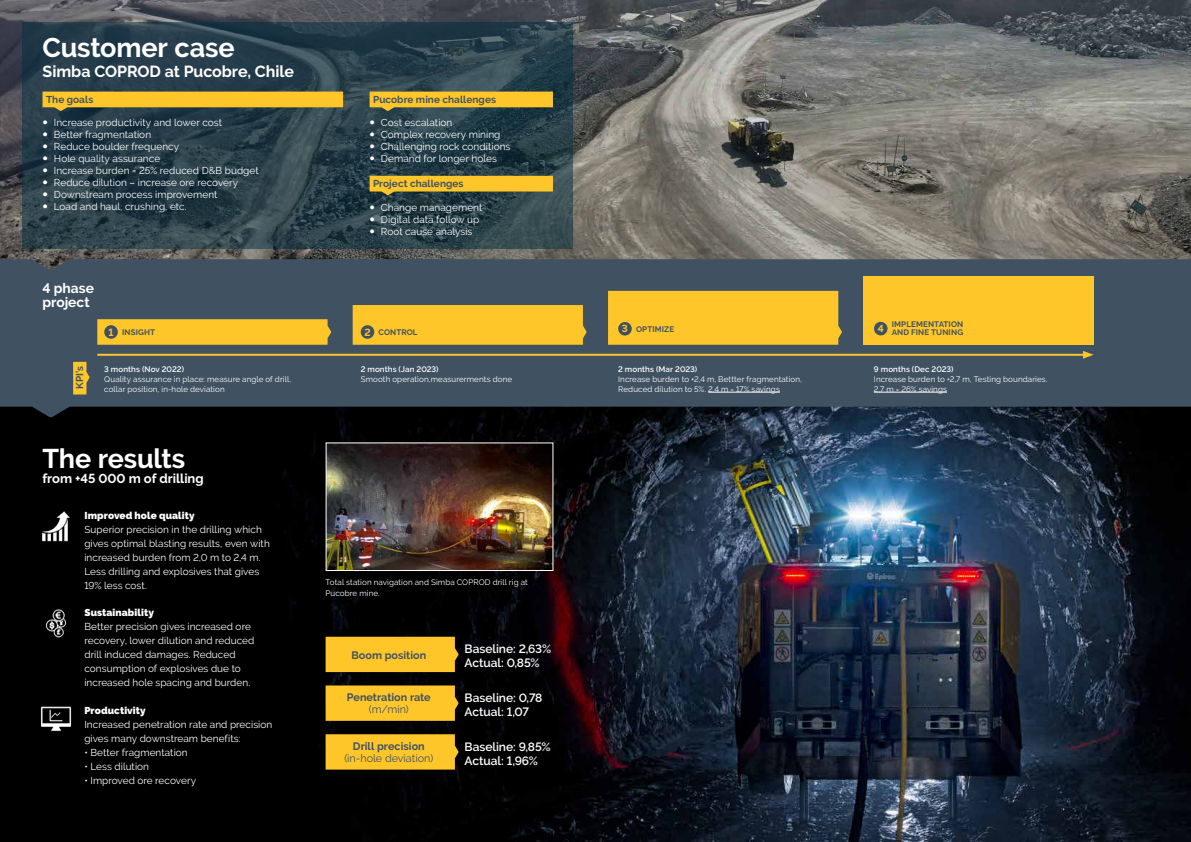
<style>
.page{position:relative;width:1191px;height:842px;background:#fff}
.page>*{position:absolute;margin:0;border:0;box-sizing:border-box;transform-origin:0 0}
.t1{font:700 27px "Raleway";letter-spacing:-.005em;color:#fefefe}
.t2{font:700 27px "Raleway";letter-spacing:-.01em;color:#fff}
.t3{font:700 16px "Raleway";letter-spacing:-.005em;color:#fefefe}
.t4{font:700 13.8px/14px "Raleway";color:#fff}
.t5{font:700 13px "Raleway";letter-spacing:-.005em;color:#fff}
.t6{font:600 12px/14px "Raleway";color:#fff}
.t7{font:700 10.8px "Raleway";letter-spacing:.005em;color:#405262}
.t8{font:10.8px "Raleway";color:#405262}
.t9{font:10px/12px "Raleway";letter-spacing:.005em;color:#fff}
.t10{font:700 10px "Raleway";letter-spacing:.005em;color:#405262}
.t11{font:900 10px "Raleway";letter-spacing:.01em;color:#fff}
.t12{font:8px/9.6px "Raleway";letter-spacing:.015em;color:#fff}
.t13{font:600 8px "Raleway";letter-spacing:.01em;color:#fff}
.t14{font:700 8px/8px "Raleway";letter-spacing:.015em;color:#405262;text-align:right}
.s1{font-size:10.2px;color:#ffc62a}
</style>
<div class="page">
<img style="left:0;top:0;width:1191px;height:259px">
<img style="left:0;top:417px;width:1191px;height:425px">
<svg style="left:0;top:259px;width:1191px;height:158px;fill:#405262"></svg>
<svg style="left:73px;top:362px;width:16px;height:32px"></svg>
<img style="left:327px;top:444px;width:224px;height:125px">
<div style="left:325px;top:442px;width:228px;height:129px;border:1px solid #fff"></div>
<img style="left:37px;top:607px;width:39px;height:35px">
<img style="left:37px;top:705px;width:39px;height:33px">
<img style="left:37px;top:509px;width:39px;height:37px">
<hr style="left:708px;top:392px;width:72px;height:1px;background:#fff">
<hr style="left:874px;top:392px;width:73px;height:1px;background:#fff">
<hr style="left:97px;top:354px;width:989px;height:2px;background:#ffc62a">
<svg style="left:1083px;top:351px;width:10px;height:8px"></svg>
<div style="left:863px;top:277px;width:230px;height:68px;background:#ffc62a"></div>
<div style="left:874px;top:322px;width:13px;height:13px;background:#405262;border-radius:50%"></div>
<svg style="left:22px;top:22px;width:551px;height:226px"></svg>
<svg style="left:43px;top:92px;width:300px;height:19px"></svg>
<svg style="left:369px;top:92px;width:184px;height:19px"></svg>
<svg style="left:369px;top:176px;width:184px;height:19px"></svg>
<svg style="left:97px;top:319px;width:234px;height:26px"></svg>
<div style="left:353px;top:305px;width:233px;height:40px;background:#ffc62a"></div>
<div style="left:608px;top:291px;width:234px;height:54px;background:#ffc62a"></div>
<div style="left:104px;top:325px;width:14px;height:14px;background:#405262;border-radius:50%"></div>
<div style="left:361px;top:325px;width:13px;height:14px;background:#405262;border-radius:50%"></div>
<div style="left:325px;top:637px;width:133px;height:35px;background:#ffc62a"></div>
<svg style="left:325px;top:685px;width:133px;height:36px"></svg>
<svg style="left:325px;top:734px;width:133px;height:36px"></svg>
<div style="left:618px;top:322px;width:14px;height:14px;background:#405262;border-radius:50%"></div>
<svg style="left:43px;top:121px;width:4px;height:4px"></svg>
<svg style="left:43px;top:133px;width:4px;height:4px"></svg>
<svg style="left:43px;top:145px;width:4px;height:4px"></svg>
<svg style="left:43px;top:157px;width:4px;height:4px"></svg>
<svg style="left:43px;top:169px;width:4px;height:4px"></svg>
<svg style="left:43px;top:181px;width:4px;height:4px"></svg>
<svg style="left:43px;top:193px;width:4px;height:4px"></svg>
<svg style="left:43px;top:205px;width:4px;height:4px"></svg>
<svg style="left:370px;top:121px;width:4px;height:4px"></svg>
<svg style="left:370px;top:133px;width:4px;height:4px"></svg>
<svg style="left:370px;top:145px;width:4px;height:4px"></svg>
<svg style="left:370px;top:157px;width:4px;height:4px"></svg>
<svg style="left:370px;top:205px;width:4px;height:4px"></svg>
<svg style="left:370px;top:217px;width:4px;height:4px"></svg>
<svg style="left:370px;top:229px;width:4px;height:4px"></svg>
<h1 class="t1" style="left:43px;top:32px;width:194px">Customer case</h1>
<h2 class="t3" style="left:43px;top:62px;width:253px">Simba COPROD at Pucobre, Chile</h2>
<p class="t10" style="left:46px;top:94px;width:49px">The goals</p>
<p class="t10" style="left:373px;top:94px;width:124px">Pucobre mine challenges</p>
<p class="t9" style="left:54px;top:117px;width:206px">Increase productivity and lower cost<br>Better fragmentation<br>Reduce boulder frequency<br>Hole quality assurance<br>Increase burden = 25% reduced D&amp;B budget<br>Reduce dilution – increase ore recovery<br>Downstream process improvement<br>Load and haul, crushing, etc.</p>
<p class="t9" style="left:381px;top:117px;width:131px">Cost escalation<br>Complex recovery mining<br>Challenging rock conditions<br>Demand for longer holes</p>
<p class="t10" style="left:373px;top:178px;width:92px">Project challenges</p>
<p class="t9" style="left:381px;top:201px;width:103px">Change management<br>Digital data follow up<br>Root cause analysis</p>
<h3 class="t4" style="left:43px;top:281px;width:53px">4 phase project</h3>
<p class="t14" style="left:109px;top:328px;width:48px"><span class="s1">1</span> INSIGHT</p>
<p class="t14" style="left:364px;top:328px;width:55px"><span class="s1">2</span> CONTROL</p>
<p class="t10" style="left:74px;top:389px;width:25px;rotate:-90deg">KPI's</p>
<p class="t13" style="left:104px;top:365px;width:81px">3 months (Nov 2022)</p>
<p class="t12" style="left:104px;top:374px;width:188px">Quality assurance in place: measure angle of drill, collar position, in-hole deviation</p>
<p class="t13" style="left:361px;top:365px;width:79px">2 months (Jan 2023)</p>
<p class="t12" style="left:361px;top:374px;width:153px">Smooth operation,measurerments done</p>
<h1 class="t2" style="left:43px;top:443px;width:144px">The results</h1>
<h3 class="t5" style="left:43px;top:471px;width:163px">from +45 000 m of drilling</h3>
<p class="t11" style="left:84px;top:510px;width:112px">Improved hole quality</p>
<p class="t9" style="left:84px;top:522px;width:187px;line-height:14px">Superior precision in the drilling which gives optimal blasting results, even with increased burden from 2,0 m to 2,4 m.<br>Less drilling and explosives that gives 19% less cost.</p>
<p class="t11" style="left:84px;top:607px;width:71px">Sustainability</p>
<p class="t9" style="left:84px;top:620px;width:171px;line-height:14px">Better precision gives increased ore recovery, lower dilution and reduced drill induced damages. Reduced consumption of explosives due to increased hole spacing and burden.</p>
<p class="t11" style="left:84px;top:705px;width:63px">Productivity</p>
<p class="t9" style="left:84px;top:717px;width:189px;line-height:14px">Increased penetration rate and precision gives many downstream benefits:</p>
<p class="t9" style="left:84px;top:746px;width:105px">• Better fragmentation</p>
<p class="t9" style="left:84px;top:760px;width:66px">• Less dilution</p>
<p class="t9" style="left:84px;top:774px;width:113px">• Improved ore recovery</p>
<p class="t12" style="left:325px;top:577px;width:204px;line-height:11px">Total station navigation and Simba COPROD drill rig at<br>Pucobre mine.</p>
<p class="t7" style="left:351px;top:649px;width:76px">Boom position</p>
<p class="t7" style="left:347px;top:691px;width:85px">Penetration rate</p>
<p class="t8" style="left:369px;top:703px;width:41px">(m/min)</p>
<p class="t7" style="left:353px;top:740px;width:73px">Drill precision</p>
<p class="t8" style="left:344px;top:752px;width:90px">(in-hole deviation)</p>
<p class="t6" style="left:464px;top:642px;width:88px">Baseline: 2,63%<br>Actual: 0,85%</p>
<p class="t6" style="left:464px;top:691px;width:79px">Baseline: 0,78<br>Actual: 1,07</p>
<p class="t6" style="left:464px;top:739px;width:88px">Baseline: 9,85%<br>Actual: 1,96%</p>
<p class="t14" style="left:622px;top:325px;width:54px"><span class="s1">3</span> OPTIMIZE</p>
<p class="t13" style="left:618px;top:365px;width:80px">2 months (Mar 2023)</p>
<p class="t12" style="left:618px;top:374px;width:185px">Increase burden to +2,4 m, Bettter fragmentation,<br>Reduced dilution to 5%. 2,4 m = 17% savings</p>
<p class="t14" style="left:877px;top:320px;width:87px">IMPLEMENTATION<br><sup>4</sup> AND FINE TUNING</p>
<p class="t13" style="left:874px;top:365px;width:81px">9 months (Dec 2023)</p>
<p class="t12" style="left:874px;top:374px;width:175px">Increase burden to +2,7 m, Testing boundaries.<br>2,7 m = 26% savings</p>
</div>
